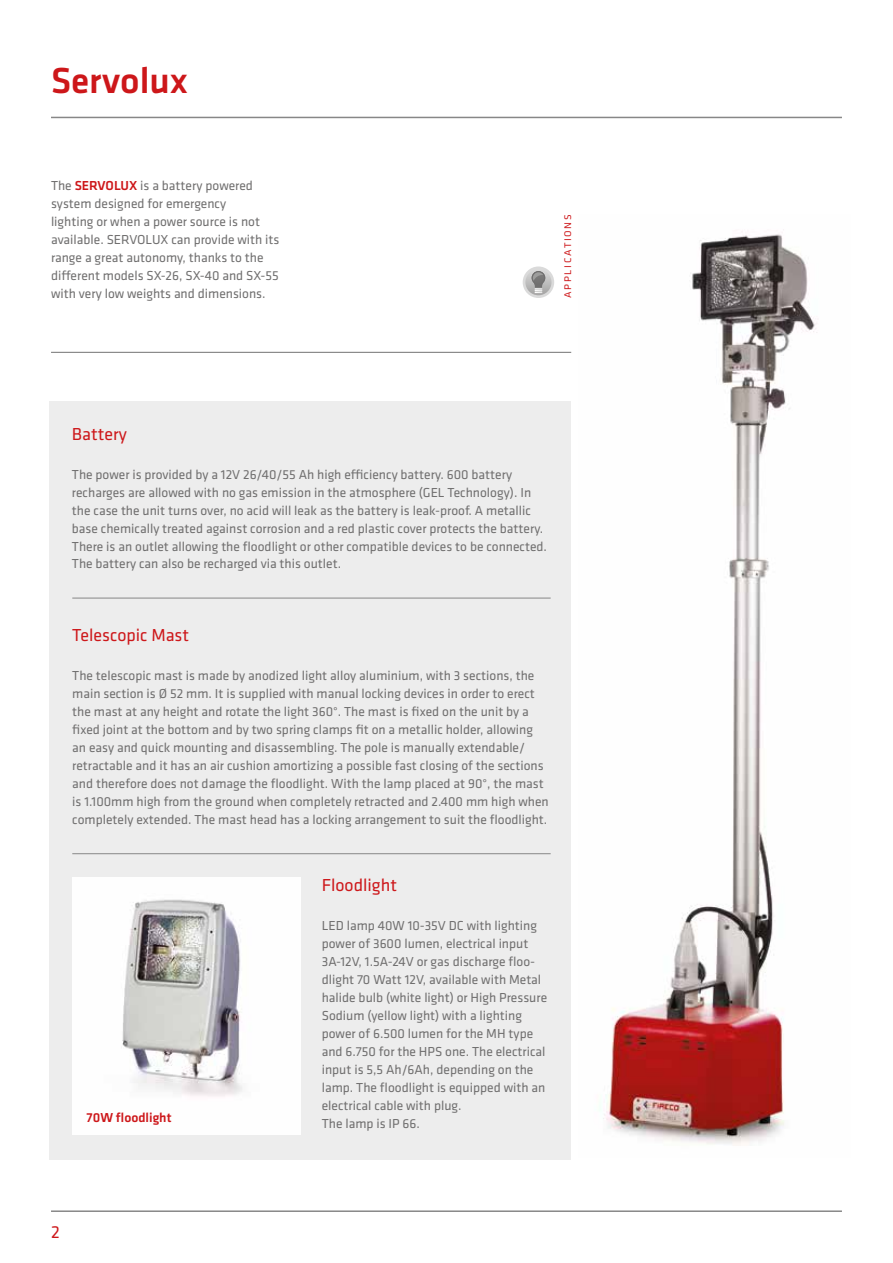
<style>
.page{position:relative;width:893px;height:1263px;background:#fff}
.page>*{position:absolute;margin:0;border:0;box-sizing:border-box;transform-origin:0 0}
.t1{font:500 37.5px "Klavika";color:#cd171a}
.t2{font:18px "Klavika";color:#cd171a}
.t3{font:13.5px/18px "Klavika";color:#706f6f}
.t4{font:500 13.5px "Klavika";color:#cd171a}
.t5{font:10.05px "Klavika";letter-spacing:.16em;color:#cd171a;scale:1.05 1}
.s1{font-weight:500;color:#cd171a}
</style>
<div class="page">
<div style="left:49px;top:401px;width:522px;height:758px;background:#ededed"></div>
<hr style="left:51px;top:1210px;width:791px;height:2px;background:#878787">
<hr style="left:51px;top:117px;width:791px;height:1px;background:#878787">
<img style="left:600px;top:229px;width:217px;height:917px">
<hr style="left:51px;top:352px;width:520px;height:1px;background:#878787">
<div style="left:523px;top:266px;width:31px;height:32px;background:#dadada;border-radius:50%"></div>
<svg style="left:525px;top:269px;width:26px;height:26px"></svg>
<svg style="left:532px;top:271px;width:13px;height:22px"></svg>
<hr style="left:72px;top:598px;width:479px;height:1px;background:#878787">
<hr style="left:72px;top:853px;width:479px;height:1px;background:#878787">
<img style="left:72px;top:878px;width:228px;height:256px">
<h1 class="t1" style="left:51px;top:60px;width:138px">Servolux</h1>
<p class="t3" style="left:51px;top:177px;width:230px">The <span class="s1">SERVOLUX</span> is a battery powered system designed for emergency<br>lighting or when a power source is not available. SERVOLUX can provide with its range a great autonomy, thanks to the different models SX-26, SX-40 and SX-55 with very low weights and dimensions.</p>
<p class="t5" style="left:562px;top:298px;width:81px;rotate:-90deg">APPLICATIONS</p>
<h2 class="t2" style="left:72px;top:424px;width:57px">Battery</h2>
<p class="t3" style="left:72px;top:465px;width:477px">The power is provided by a 12V 26/40/55 Ah high efficiency battery. 600 battery recharges are allowed with no gas emission in the atmosphere (GEL Technology). In the case the unit turns over, no acid will leak as the battery is leak-proof. A metallic base chemically treated against corrosion and a red plastic cover protects the battery.<br>There is an outlet allowing the floodlight or other compatible devices to be connected.<br>The battery can also be recharged via this outlet.</p>
<h2 class="t2" style="left:72px;top:625px;width:118px">Telescopic Mast</h2>
<p class="t3" style="left:72px;top:667px;width:478px">The telescopic mast is made by anodized light alloy aluminium, with 3 sections, the main section is Ø 52 mm. It is supplied with manual locking devices in order to erect the mast at any height and rotate the light 360°. The mast is fixed on the unit by a fixed joint at the bottom and by two spring clamps fit on a metallic holder, allowing an easy and quick mounting and disassembling. The pole is manually extendable/ retractable and it has an air cushion amortizing a possible fast closing of the sections and therefore does not damage the floodlight. With the lamp placed at 90°, the mast is 1.100mm high from the ground when completely retracted and 2.400 mm high when completely extended. The mast head has a locking arrangement to suit the floodlight.</p>
<p class="t4" style="left:87px;top:1110px;width:86px">70W floodlight</p>
<h2 class="t2" style="left:322px;top:875px;width:77px">Floodlight</h2>
<p class="t3" style="left:322px;top:917px;width:227px">LED lamp 40W 10-35V DC with lighting power of 3600 lumen, electrical input 3A-12V, 1.5A-24V or gas discharge floo&shy;dlight 70 Watt 12V, available with Metal halide bulb (white light) or High Pressure Sodium (yellow light) with a lighting power of 6.500 lumen for the MH type and 6.750 for the HPS one. The electrical input is 5,5 Ah/6Ah, depending on the lamp. The floodlight is equipped with an electrical cable with plug.<br>The lamp is IP 66.</p>
<h2 class="t2" style="left:51px;top:1222px;width:10px">2</h2>
</div>
